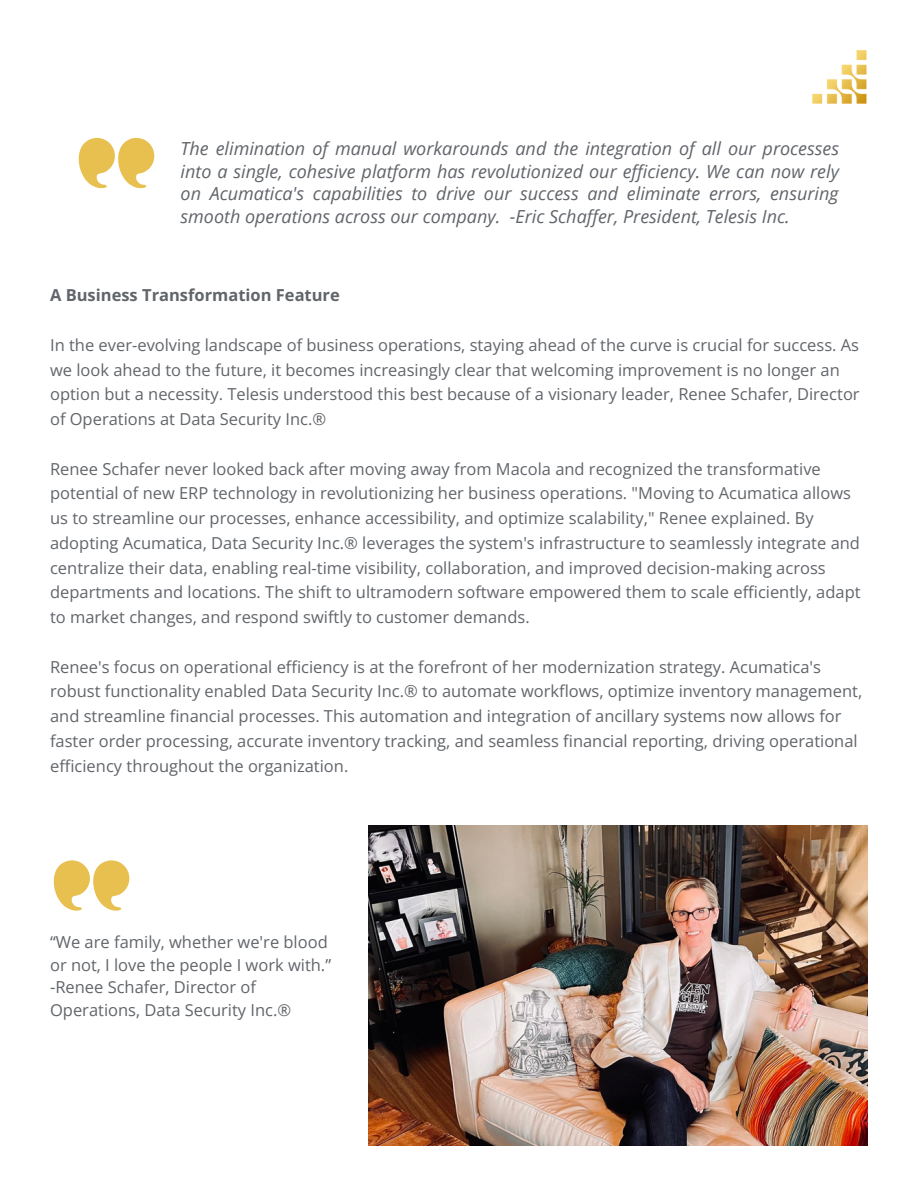
<style>
.page{position:relative;width:918px;height:1188px;background:#fff}
.page>*{position:absolute;margin:0;border:0;box-sizing:border-box;transform-origin:0 0}
.t1{font:italic 18px/22.5px "Open Sans";color:#61656a;text-align:justify}
.t2{font:16.5px/24.8px "Open Sans";color:#61656a}
.t3{font:700 16.5px "Open Sans";color:#61656a}
</style>
<div class="page">
<img style="left:368px;top:825px;width:500px;height:321px">
<img style="left:812px;top:50px;width:55px;height:54px">
<svg style="left:78px;top:138px;width:76px;height:51px"></svg>
<svg style="left:53px;top:860px;width:76px;height:51px"></svg>
<p class="t1" style="left:181px;top:137px;width:660px">The elimination of manual workarounds and the integration of all our processes into a single, cohesive platform has revolutionized our efficiency. We can now rely on Acumatica's capabilities to drive our success and eliminate errors, ensuring smooth operations across our company. -Eric Schaffer, President, Telesis Inc.</p>
<p class="t3" style="left:50px;top:284px;width:291px">A Business Transformation Feature</p>
<p class="t2" style="left:50px;top:332px;width:811px">In the ever-evolving landscape of business operations, staying ahead of the curve is crucial for success. As we look ahead to the future, it becomes increasingly clear that welcoming improvement is no longer an option but a necessity. Telesis understood this best because of a visionary leader, Renee Schafer, Director of Operations at Data Security Inc.®</p>
<p class="t2" style="left:50px;top:456px;width:812px">Renee Schafer never looked back after moving away from Macola and recognized the transformative potential of new ERP technology in revolutionizing her business operations. "Moving to Acumatica allows us to streamline our processes, enhance accessibility, and optimize scalability," Renee explained. By adopting Acumatica, Data Security Inc.® leverages the system's infrastructure to seamlessly integrate and centralize their data, enabling real-time visibility, collaboration, and improved decision-making across departments and locations. The shift to ultramodern software empowered them to scale efficiently, adapt to market changes, and respond swiftly to customer demands.</p>
<p class="t2" style="left:50px;top:654px;width:814px">Renee's focus on operational efficiency is at the forefront of her modernization strategy. Acumatica's robust functionality enabled Data Security Inc.® to automate workflows, optimize inventory management, and streamline financial processes. This automation and integration of ancillary systems now allows for faster order processing, accurate inventory tracking, and seamless financial reporting, driving operational efficiency throughout the organization.</p>
<p class="t2" style="left:50px;top:931px;width:283px;line-height:22.5px">“We are family, whether we're blood or not, I love the people I work with.” -Renee Schafer, Director of Operations, Data Security Inc.®</p>
</div>
